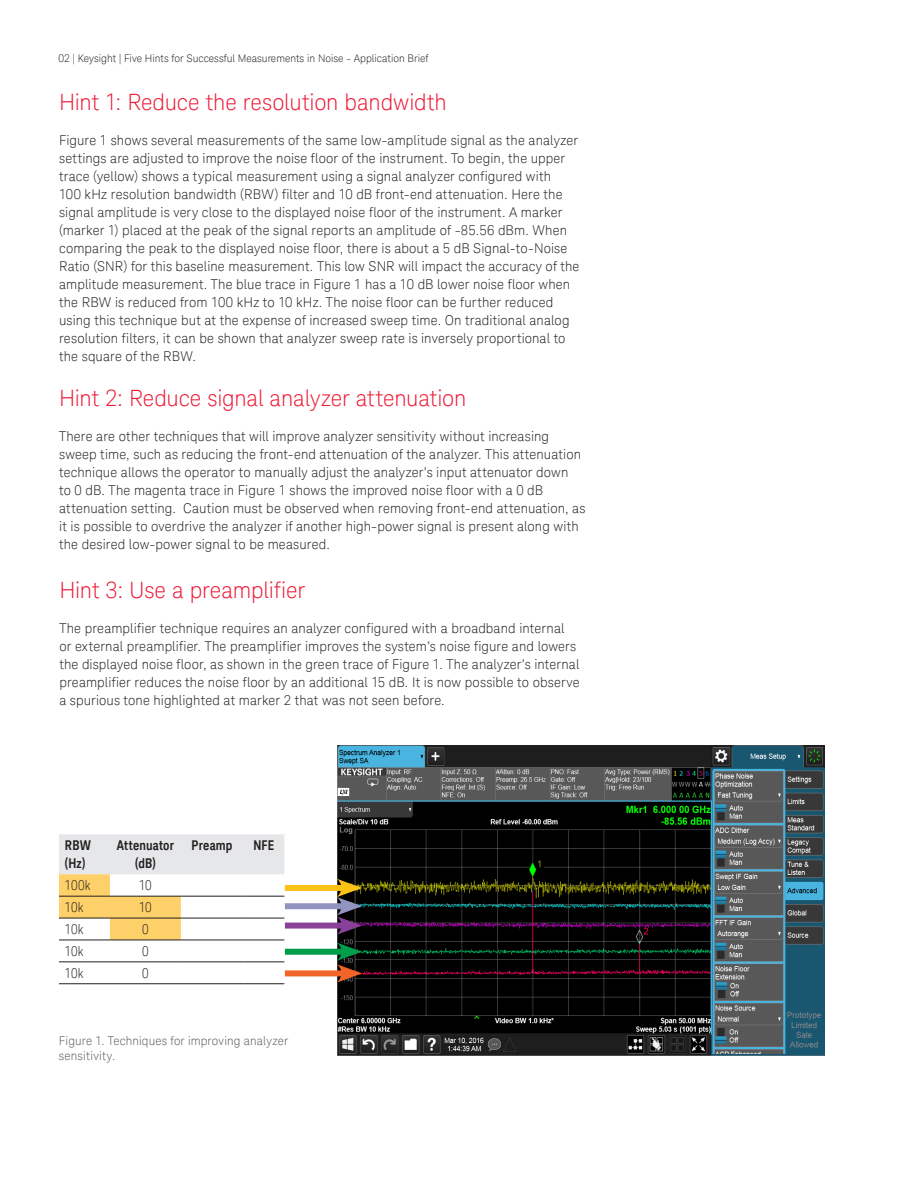
<style>
.page{position:relative;width:918px;height:1188px;background:#fff}
.page>*{position:absolute;margin:0;border:0;box-sizing:border-box;transform-origin:0 0}
.K_Heading_1{font:300 22.5px "Keysight Sans";letter-spacing:-.005em;color:#ed1a36}
.K_Body_Text{font:300 13.5px/18px "Keysight Sans";letter-spacing:.01em;color:#231f20}
.K_Table_Heading_1{font:700 13.5px/18px "Keysight Sans Condensed";letter-spacing:.01em;color:#231f20}
.K_Table_Text{font:300 condensed 13.5px "Keysight Sans";letter-spacing:-.035em;color:#231f20}
.K_Diagrams_and_Figur{font:300 12px/15px "Keysight Sans";letter-spacing:.015em;color:#57585a}
.t1{font:300 10.5px "Keysight Sans";color:#231f20}
</style>
<div class="page">
<img style="left:337px;top:746px;width:488px;height:309px">
<svg style="left:59px;top:834px;width:225px;height:106px"></svg>
<hr style="left:59px;top:896px;width:51px;height:1px;background:#231f20">
<hr style="left:110px;top:896px;width:71px;height:1px;background:#231f20">
<hr style="left:181px;top:896px;width:62px;height:1px;background:#231f20">
<hr style="left:243px;top:896px;width:41px;height:1px;background:#231f20">
<hr style="left:59px;top:918px;width:51px;height:1px;background:#231f20">
<hr style="left:110px;top:918px;width:71px;height:1px;background:#231f20">
<hr style="left:181px;top:918px;width:62px;height:1px;background:#231f20">
<hr style="left:243px;top:918px;width:41px;height:1px;background:#231f20">
<hr style="left:181px;top:940px;width:62px;height:1px;background:#231f20">
<hr style="left:243px;top:940px;width:41px;height:1px;background:#231f20">
<hr style="left:59px;top:961px;width:51px;height:1px;background:#231f20">
<hr style="left:110px;top:961px;width:71px;height:1px;background:#231f20">
<hr style="left:181px;top:961px;width:62px;height:1px;background:#231f20">
<hr style="left:243px;top:961px;width:41px;height:1px;background:#231f20">
<hr style="left:181px;top:983px;width:62px;height:1px;background:#231f20">
<hr style="left:243px;top:983px;width:41px;height:1px;background:#231f20">
<hr style="left:59px;top:940px;width:51px;height:1px;background:#231f20">
<hr style="left:110px;top:940px;width:71px;height:1px;background:#231f20">
<hr style="left:59px;top:983px;width:51px;height:1px;background:#231f20">
<hr style="left:110px;top:983px;width:71px;height:1px;background:#231f20">
<div style="left:285px;top:885px;width:62px;height:6px;background:#fec216"></div>
<div style="left:285px;top:903px;width:62px;height:6px;background:#9395c1"></div>
<div style="left:285px;top:923px;width:62px;height:6px;background:#884098"></div>
<svg style="left:337px;top:879px;width:25px;height:56px"></svg>
<div style="left:285px;top:949px;width:62px;height:6px;background:#009e4b"></div>
<div style="left:285px;top:970px;width:62px;height:6px;background:#f26427"></div>
<svg style="left:337px;top:943px;width:25px;height:40px"></svg>
<p class="t1" style="left:59px;top:52px;width:371px">02 | Keysight | Five Hints for Successful Measurements in Noise - Application Brief</p>
<p class="K_Heading_1" style="left:59px;top:89px;width:389px">Hint 1: Reduce the resolution bandwidth</p>
<p class="K_Body_Text" style="left:59px;top:131px;width:522px">Figure 1 shows several measurements of the same low-amplitude signal as the analyzer settings are adjusted to improve the noise floor of the instrument. To begin, the upper trace (yellow) shows a typical measurement using a signal analyzer configured with<br>100 kHz resolution bandwidth (RBW) filter and 10 dB front-end attenuation. Here the signal amplitude is very close to the displayed noise floor of the instrument. A marker (marker 1) placed at the peak of the signal reports an amplitude of -85.56 dBm. When comparing the peak to the displayed noise floor, there is about a 5 dB Signal-to-Noise Ratio (SNR) for this baseline measurement. This low SNR will impact the accuracy of the amplitude measurement. The blue trace in Figure 1 has a 10 dB lower noise floor when the RBW is reduced from 100 kHz to 10 kHz. The noise floor can be further reduced using this technique but at the expense of increased sweep time. On traditional analog resolution filters, it can be shown that analyzer sweep rate is inversely proportional to the square of the RBW.</p>
<p class="K_Heading_1" style="left:59px;top:385px;width:409px">Hint 2: Reduce signal analyzer attenuation</p>
<p class="K_Body_Text" style="left:59px;top:427px;width:528px">There are other techniques that will improve analyzer sensitivity without increasing sweep time, such as reducing the front-end attenuation of the analyzer. This attenuation technique allows the operator to manually adjust the analyzer’s input attenuator down<br>to 0 dB. The magenta trace in Figure 1 shows the improved noise floor with a 0 dB attenuation setting. Caution must be observed when removing front-end attenuation, as it is possible to overdrive the analyzer if another high-power signal is present along with the desired low-power signal to be measured.</p>
<p class="K_Heading_1" style="left:59px;top:577px;width:247px">Hint 3: Use a preamplifier</p>
<p class="K_Body_Text" style="left:59px;top:619px;width:522px">The preamplifier technique requires an analyzer configured with a broadband internal or external preamplifier. The preamplifier improves the system’s noise figure and lowers the displayed noise floor, as shown in the green trace of Figure 1. The analyzer’s internal preamplifier reduces the noise floor by an additional 15 dB. It is now possible to observe a spurious tone highlighted at marker 2 that was not seen before.</p>
<p class="K_Table_Heading_1" style="left:65px;top:836px;width:28px">RBW (Hz)</p>
<p class="K_Table_Heading_1" style="left:117px;top:836px;width:59px;text-align:center">Attenuator (dB)</p>
<p class="K_Table_Heading_1" style="left:192px;top:836px;width:42px">Preamp</p>
<p class="K_Table_Heading_1" style="left:253px;top:836px;width:22px">NFE</p>
<p class="K_Table_Text" style="left:65px;top:877px;width:27px">100k</p>
<p class="K_Table_Text" style="left:139px;top:877px;width:14px">10</p>
<p class="K_Table_Text" style="left:65px;top:899px;width:20px">10k</p>
<p class="K_Table_Text" style="left:139px;top:899px;width:14px">10</p>
<p class="K_Table_Text" style="left:65px;top:921px;width:20px">10k</p>
<p class="K_Table_Text" style="left:142px;top:921px;width:8px">0</p>
<p class="K_Table_Text" style="left:65px;top:943px;width:20px">10k</p>
<p class="K_Table_Text" style="left:142px;top:943px;width:8px">0</p>
<p class="K_Table_Text" style="left:65px;top:965px;width:20px">10k</p>
<p class="K_Table_Text" style="left:142px;top:965px;width:8px">0</p>
<p class="K_Diagrams_and_Figur" style="left:59px;top:1033px;width:231px">Figure 1. Techniques for improving analyzer sensitivity.</p>
</div>
